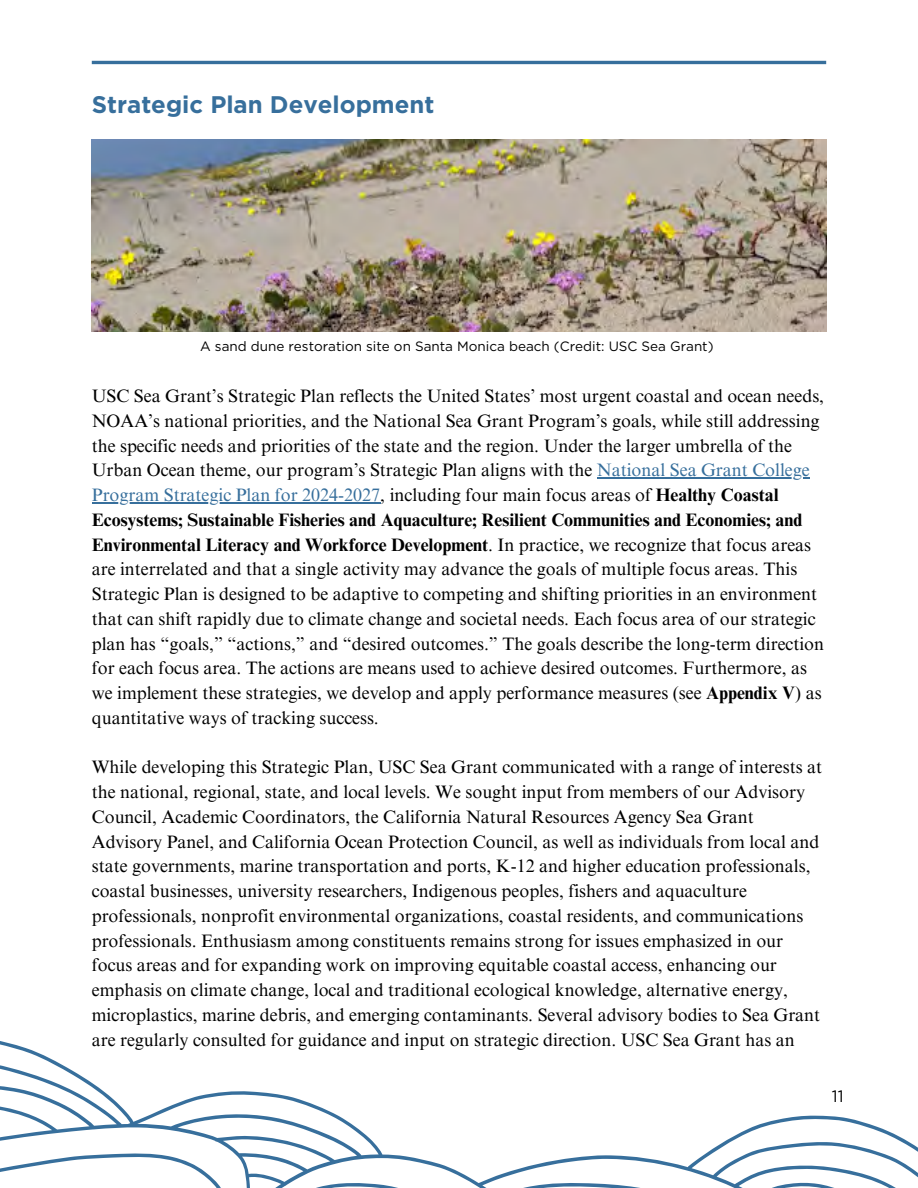
<style>
.page{position:relative;width:918px;height:1188px;background:#fff}
.page>*{position:absolute;margin:0;border:0;box-sizing:border-box;transform-origin:0 0}
.t1{font:700 24px "Gotham";color:#376f9c}
.t2{font:18px/24.8px "Times NRMT Pro";color:#000}
.t3{font:16.5px "Gotham";color:#000}
.t4{font:13.5px "Gotham";color:#000}
.s1{color:#376f9c}
.s2{font-weight:700}
</style>
<div class="page">
<svg style="left:0;top:1041px;width:918px;height:147px"></svg>
<img style="left:92px;top:139px;width:734px;height:193px">
<hr style="left:597px;top:478px;width:213px;height:1px;background:#376f9c">
<hr style="left:92px;top:502px;width:288px;height:1px;background:#376f9c">
<hr style="left:92px;top:61px;width:734px;height:3px;background:#376f9c">
<p class="t1" style="left:92px;top:90px;width:344px">Strategic Plan Development</p>
<p class="t4" style="left:200px;top:338px;width:515px">A sand dune restoration site on Santa Monica beach (Credit: USC Sea Grant)</p>
<h1 class="t2" style="left:92px;top:386px;width:734px">USC Sea Grant’s Strategic Plan reflects the United States’ most urgent coastal and ocean needs, NOAA’s national priorities, and the National Sea Grant Program’s goals, while still addressing the specific needs and priorities of the state and the region. Under the larger umbrella of the Urban Ocean theme, our program’s Strategic Plan aligns with the <span class="s1">National Sea Grant College</span></h1>
<p class="t2" style="left:92px;top:485px;width:734px"><span class="s1">Program Strategic Plan for 2024-2027</span>, including four main focus areas of <span class="s2">Healthy Coastal Ecosystems; Sustainable Fisheries and Aquaculture; Resilient Communities and Economies; and Environmental Literacy and Workforce Development</span>. In practice, we recognize that focus areas are interrelated and that a single activity may advance the goals of multiple focus areas. This Strategic Plan is designed to be adaptive to competing and shifting priorities in an environment that can shift rapidly due to climate change and societal needs. Each focus area of our strategic plan has “goals,” “actions,” and “desired outcomes.” The goals describe the long-term direction for each focus area. The actions are means used to achieve desired outcomes. Furthermore, as we implement these strategies, we develop and apply performance measures (see <span class="s2">Appendix V</span>) as quantitative ways of tracking success.</p>
<p class="t2" style="left:92px;top:757px;width:732px">While developing this Strategic Plan, USC Sea Grant communicated with a range of interests at the national, regional, state, and local levels. We sought input from members of our Advisory Council, Academic Coordinators, the California Natural Resources Agency Sea Grant Advisory Panel, and California Ocean Protection Council, as well as individuals from local and state governments, marine transportation and ports, K-12 and higher education professionals,</p>
<h2 class="t2" style="left:92px;top:881px;width:730px">coastal businesses, university researchers, Indigenous peoples, fishers and aquaculture professionals, nonprofit environmental organizations, coastal residents, and communications professionals. Enthusiasm among constituents remains strong for issues emphasized in our focus areas and for expanding work on improving equitable coastal access, enhancing our emphasis on climate change, local and traditional ecological knowledge, alternative energy, microplastics, marine debris, and emerging contaminants. Several advisory bodies to Sea Grant are regularly consulted for guidance and input on strategic direction. USC Sea Grant has an</h2>
<p class="t3" style="left:832px;top:1086px;width:13px">11</p>
</div>
